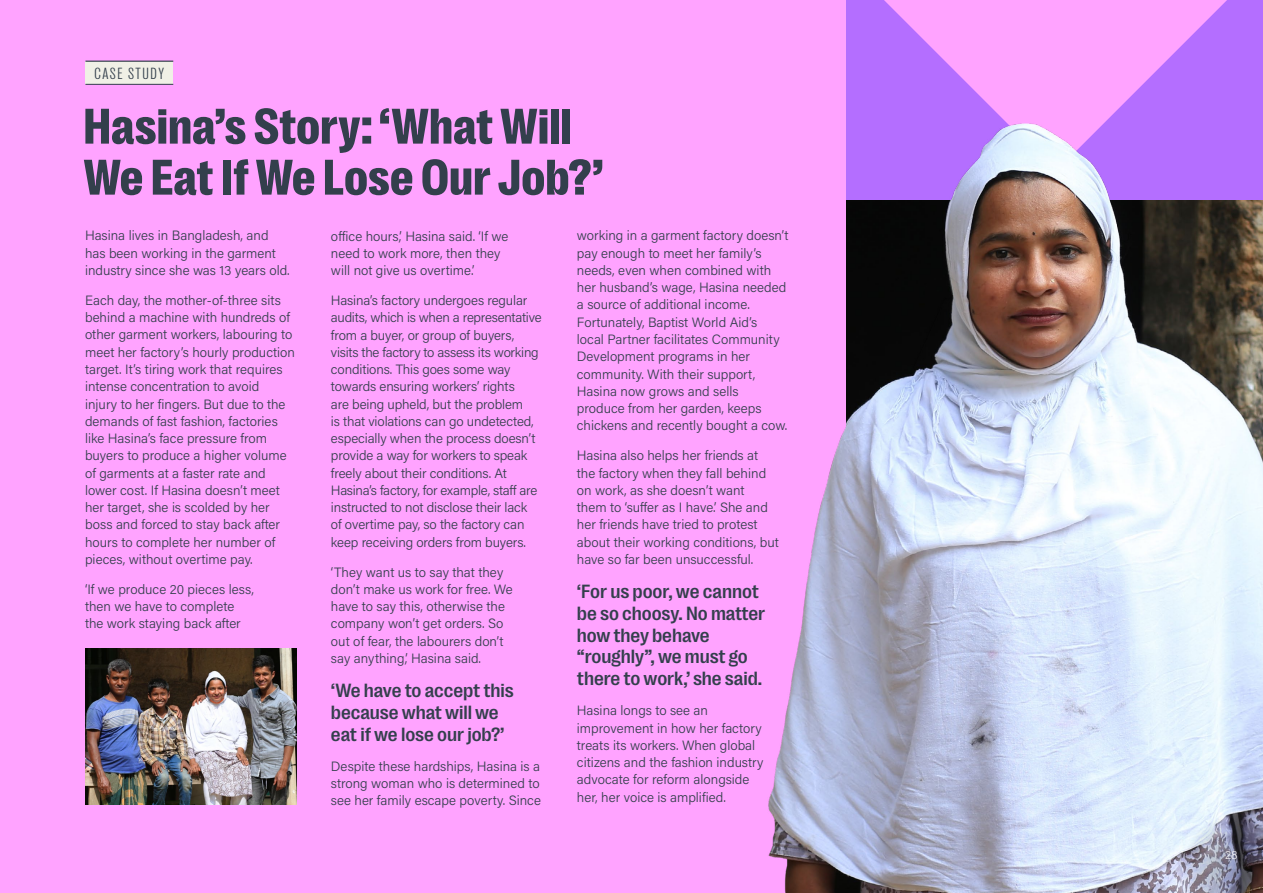
<style>
.page{position:relative;width:1263px;height:893px;background:#ffa3ff}
.page>*{position:absolute;margin:0;border:0;box-sizing:border-box;transform-origin:0 0}
.t1{font:51px/51px "PP Right Grotesk Compact Dark";letter-spacing:.01em;color:#333f4c}
.t2{font:500 19.5px/21.8px "Right Grotesk";letter-spacing:-.005em;color:#333f4c}
.t3{font:300 condensed 16.5px "Right Grotesk";letter-spacing:.095em;color:#333f4c}
.t4{font:300 13.5px/17.2px "Acumin Pro";color:#333f4c}
.t5{font:200 12px "Acumin Pro";color:#fff}
</style>
<div class="page">
<img style="left:1132px;top:200px;width:131px;height:693px">
<div style="left:847px;top:0;width:416px;height:200px;background:#b46eff"></div>
<svg style="left:884px;top:0;width:343px;height:113px;fill:#ffa3ff"></svg>
<div style="left:85px;top:61px;width:88px;height:23px;background:#f0f0e6"></div>
<hr style="left:85px;top:61px;width:88px;height:1px;background:#333f4c">
<hr style="left:85px;top:84px;width:88px;height:1px;background:#333f4c">
<img style="left:768px;top:113px;width:364px;height:780px">
<svg style="left:1182px;top:814px;width:81px;height:79px;background:#898999"></svg>
<img style="left:85px;top:648px;width:212px;height:157px">
<p class="t3" style="left:94px;top:65px;width:71px">CASE STUDY</p>
<h1 class="t1" style="left:84px;top:101px;width:522px">Hasina’s Story: ‘What Will<br>We Eat If We Lose Our Job?’</h1>
<p class="t4" style="left:85px;top:227px;width:206px">Hasina lives in Bangladesh, and has been working in the garment industry since she was 13 years old.</p>
<p class="t4" style="left:85px;top:291px;width:211px">Each day, the mother-of-three sits behind a machine with hundreds of other garment workers, labouring to meet her factory’s hourly production target. It’s tiring work that requires intense concentration to avoid<br>injury to her fingers. But due to the demands of fast fashion, factories like Hasina’s face pressure from buyers to produce a higher volume of garments at a faster rate and lower cost. If Hasina doesn’t meet her target, she is scolded by her boss and forced to stay back after hours to complete her number of pieces, without overtime pay.</p>
<p class="t4" style="left:85px;top:580px;width:170px">‘If we produce 20 pieces less, then we have to complete the work staying back after</p>
<p class="t4" style="left:331px;top:227px;width:179px">office hours,’ Hasina said. ‘If we need to work more, then they will not give us overtime.’</p>
<p class="t4" style="left:331px;top:291px;width:212px">Hasina’s factory undergoes regular audits, which is when a representative from a buyer, or group of buyers, visits the factory to assess its working conditions. This goes some way towards ensuring workers’ rights<br>are being upheld, but the problem<br>is that violations can go undetected, especially when the process doesn’t provide a way for workers to speak freely about their conditions. At Hasina’s factory, for example, staff are instructed to not disclose their lack<br>of overtime pay, so the factory can keep receiving orders from buyers.</p>
<p class="t4" style="left:331px;top:563px;width:183px">‘They want us to say that they don’t make us work for free. We have to say this, otherwise the company won’t get orders. So out of fear, the labourers don’t say anything,’ Hasina said.</p>
<h2 class="t2" style="left:331px;top:680px;width:184px">‘We have to accept this because what will we eat if we lose our job?’</h2>
<p class="t4" style="left:331px;top:757px;width:211px;text-align:justify">Despite these hardships, Hasina is a strong woman who is determined to see her family escape poverty. Since</p>
<p class="t4" style="left:577px;top:227px;width:213px">working in a garment factory doesn’t pay enough to meet her family’s needs, even when combined with her husband’s wage, Hasina needed a source of additional income.<br>Fortunately, Baptist World Aid’s<br>local Partner facilitates Community<br>Development programs in her community. With their support,<br>Hasina now grows and sells produce from her garden, keeps chickens and recently bought a cow.</p>
<p class="t4" style="left:577px;top:446px;width:203px">Hasina also helps her friends at the factory when they fall behind on work, as she doesn’t want<br>them to ‘suffer as I have.’ She and her friends have tried to protest about their working conditions, but have so far been unsuccessful.</p>
<h2 class="t2" style="left:577px;top:581px;width:190px">‘For us poor, we cannot be so choosy. No matter how they behave “roughly”, we must go there to work,’ she said.</h2>
<p class="t4" style="left:577px;top:701px;width:188px">Hasina longs to see an improvement in how her factory treats its workers. When global citizens and the fashion industry advocate for reform alongside her, her voice is amplified.</p>
<p class="t5" style="left:1225px;top:847px;width:14px">28</p>
</div>
